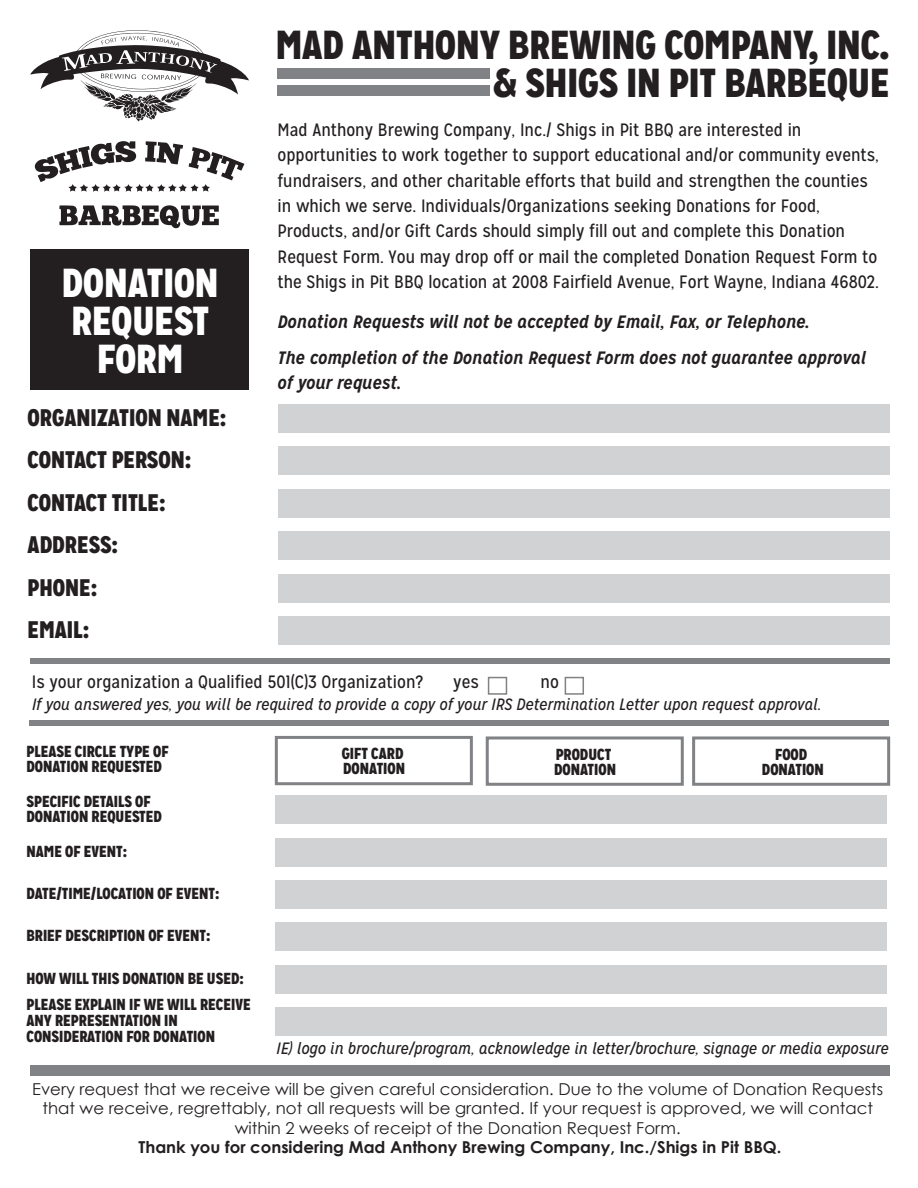
<style>
.page{position:relative;width:918px;height:1188px;background:#fff}
.page>*{position:absolute;margin:0;border:0;box-sizing:border-box;transform-origin:0 0}
.t1{font:900 40.5px/38.1px "Mission Gothic";color:#231f20;text-align:right}
.t2{font:900 40.5px/38.1px "Mission Gothic";color:#fff;text-align:center}
.t3{font:900 24px/42.5px "Mission Gothic";color:#231f20}
.t4{font:17.85px/25.3px "Mission Gothic";color:#231f20}
.t5{font:italic 700 17.85px/35.8px "Mission Gothic";color:#231f20}
.t6{font:16.35px/19.4px "Century Gothic";color:#231f20;text-align:center}
.t7{font:italic 16.35px "Mission Gothic";color:#231f20}
.t8{font:700 16.35px "Century Gothic";color:#231f20}
.t9{font:900 16.05px/14.9px "Mission Gothic";color:#231f20}
</style>
<div class="page">
<svg style="left:30px;top:30px;width:219px;height:92px"></svg>
<svg style="left:59px;top:205px;width:160px;height:24px"></svg>
<svg style="left:34px;top:141px;width:210px;height:51px"></svg>
<div style="left:278px;top:68px;width:212px;height:10px;background:#808285"></div>
<div style="left:278px;top:85px;width:212px;height:11px;background:#808285"></div>
<div style="left:30px;top:1065px;width:860px;height:11px;background:#808285"></div>
<div style="left:30px;top:249px;width:219px;height:140px;background:#231f20"></div>
<div style="left:278px;top:404px;width:612px;height:29px;background:#d1d2d4"></div>
<div style="left:278px;top:447px;width:612px;height:28px;background:#d1d2d4"></div>
<div style="left:278px;top:489px;width:612px;height:29px;background:#d1d2d4"></div>
<div style="left:278px;top:532px;width:612px;height:28px;background:#d1d2d4"></div>
<div style="left:278px;top:574px;width:612px;height:29px;background:#d1d2d4"></div>
<div style="left:278px;top:617px;width:612px;height:28px;background:#d1d2d4"></div>
<div style="left:30px;top:658px;width:860px;height:5px;background:#808285"></div>
<div style="left:488px;top:677px;width:19px;height:18px;border:2px solid #808285"></div>
<div style="left:565px;top:677px;width:19px;height:18px;border:2px solid #808285"></div>
<div style="left:30px;top:720px;width:859px;height:6px;background:#808285"></div>
<div style="left:275px;top:838px;width:612px;height:28px;background:#d1d2d4"></div>
<div style="left:275px;top:880px;width:612px;height:29px;background:#d1d2d4"></div>
<div style="left:275px;top:923px;width:612px;height:28px;background:#d1d2d4"></div>
<div style="left:275px;top:965px;width:612px;height:28px;background:#d1d2d4"></div>
<div style="left:692px;top:736px;width:198px;height:50px;border:3px solid #808285"></div>
<div style="left:486px;top:736px;width:198px;height:50px;border:3px solid #808285"></div>
<div style="left:275px;top:736px;width:198px;height:49px;border:3px solid #808285"></div>
<div style="left:275px;top:1007px;width:612px;height:29px;background:#d1d2d4"></div>
<div style="left:275px;top:796px;width:612px;height:28px;background:#d1d2d4"></div>
<h1 class="t1" style="left:276px;top:25px;width:615px">MAD ANTHONY BREWING COMPANY, INC. &amp; SHIGS IN PIT BARBEQUE</h1>
<p class="t4" style="left:278px;top:117px;width:603px">Mad Anthony Brewing Company, Inc./ Shigs in Pit BBQ are interested in opportunities to work together to support educational and/or community events, fundraisers, and other charitable efforts that build and strengthen the counties in which we serve. Individuals/Organizations seeking Donations for Food, Products, and/or Gift Cards should simply fill out and complete this Donation Request Form. You may drop off or mail the completed Donation Request Form to the Shigs in Pit BBQ location at 2008 Fairfield Avenue, Fort Wayne, Indiana 46802.</p>
<p class="t5" style="left:278px;top:304px;width:590px">Donation Requests will not be accepted by Email, Fax, or Telephone.<br>The completion of the Donation Request Form does not guarantee approval</p>
<p class="t5" style="left:278px;top:365px;width:125px">of your request.</p>
<h1 class="t2" style="left:62px;top:264px;width:158px">DONATION<br>REQUEST<br>FORM</h1>
<h2 class="t3" style="left:28px;top:396px;width:200px">ORGANIZATION NAME:<br>CONTACT PERSON:<br>CONTACT TITLE:<br>ADDRESS:<br>PHONE:<br>EMAIL:</h2>
<p class="t4" style="left:32px;top:669px;width:393px">Is your organization a Qualified 501(C)3 Organization?</p>
<p class="t4" style="left:453px;top:669px;width:27px">yes</p>
<p class="t4" style="left:541px;top:669px;width:20px">no</p>
<p class="t7" style="left:32px;top:695px;width:791px">If you answered yes, you will be required to provide a copy of your IRS Determination Letter upon request approval.</p>
<p class="t9" style="left:27px;top:744px;width:144px">PLEASE CIRCLE TYPE OF<br>DONATION REQUESTED</p>
<p class="t9" style="left:27px;top:794px;width:137px">SPECIFIC DETAILS OF<br>DONATION REQUESTED</p>
<p class="t9" style="left:27px;top:843px;width:102px">NAME OF EVENT:</p>
<p class="t9" style="left:27px;top:886px;width:194px">DATE/TIME/LOCATION OF EVENT:</p>
<p class="t9" style="left:27px;top:928px;width:185px">BRIEF DESCRIPTION OF EVENT:</p>
<p class="t9" style="left:27px;top:971px;width:219px">HOW WILL THIS DONATION BE USED:</p>
<p class="t9" style="left:27px;top:996px;width:226px;line-height:16.4px">PLEASE EXPLAIN IF WE WILL RECEIVE<br>ANY REPRESENTATION IN<br>CONSIDERATION FOR DONATION</p>
<p class="t9" style="left:342px;top:746px;width:65px">GIFT CARD<br>DONATION</p>
<p class="t9" style="left:554px;top:747px;width:63px">PRODUCT<br>DONATION</p>
<p class="t9" style="left:762px;top:747px;width:63px;text-align:center">FOOD<br>DONATION</p>
<p class="t7" style="left:276px;top:1039px;width:614px">IE) logo in brochure/program, acknowledge in letter/brochure, signage or media exposure</p>
<p class="t6" style="left:32px;top:1079px;width:852px">Every request that we receive will be given careful consideration. Due to the volume of Donation Requests that we receive, regrettably, not all requests will be granted. If your request is approved, we will contact within 2 weeks of receipt of the Donation Request Form.</p>
<p class="t8" style="left:138px;top:1137px;width:645px">Thank you for considering Mad Anthony Brewing Company, Inc./Shigs in Pit BBQ.</p>
</div>
